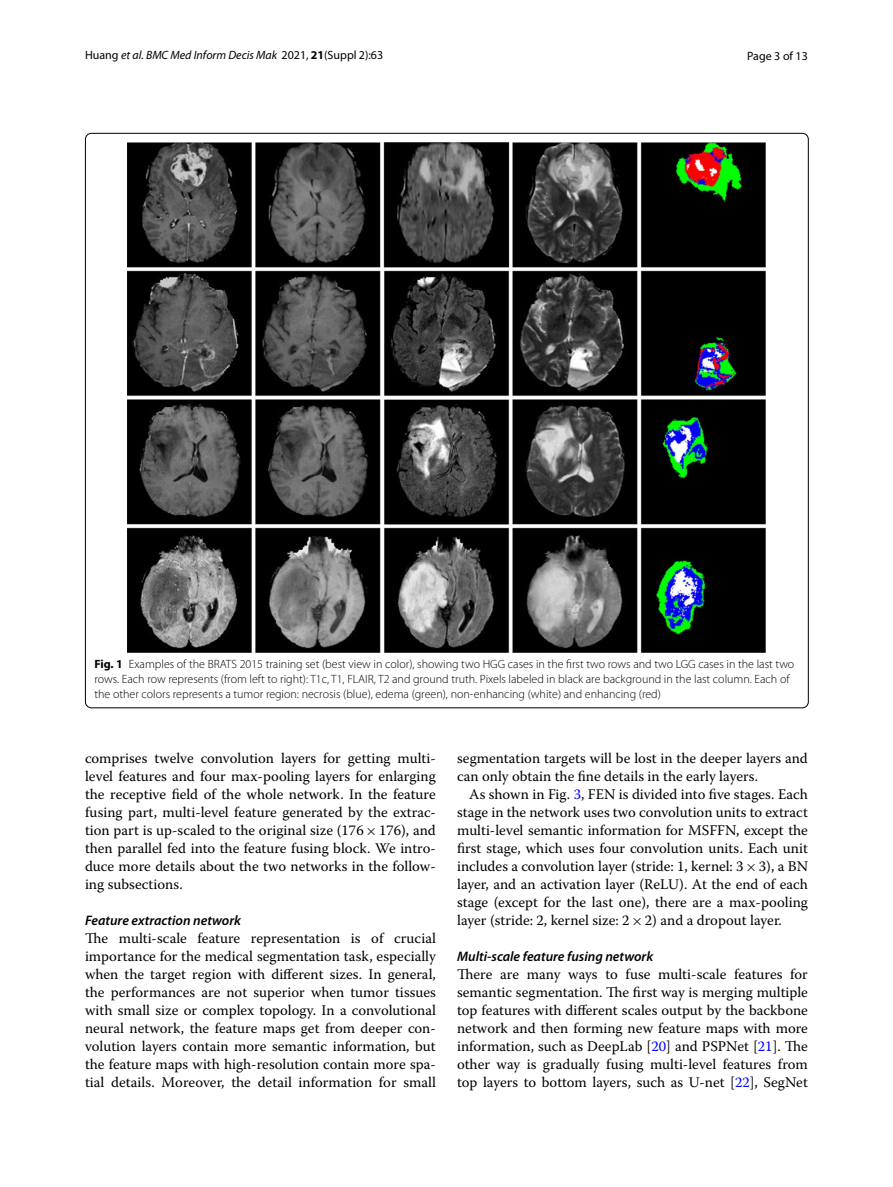
<style>
.page{position:relative;width:893px;height:1187px;background:#fff}
.page>*{position:absolute;margin:0;border:0;box-sizing:border-box;transform-origin:0 0}
.t1{font:14.7px/18px "Warnock Pro";color:#000;text-align:justify}
.t2{font:italic 600 13.8px "Myriad Pro";color:#000}
.t3{font:300 12px/15px "Myriad Pro";color:#000}
.t4{font:italic 12px "Myriad Pro";color:#000}
.t5{font:12px "Myriad Pro";color:#000}
.s1{font-style:normal}
.s2{font-weight:700;font-style:normal}
.s3{font-weight:700}
.s4{font-family:"MTSY"}
.s5{color:#00f}
</style>
<div class="page">
<img style="left:128px;top:142px;width:638px;height:510px">
<p class="t4" style="left:85px;top:48px;width:300px"><span class="s1">Huang</span> et al. BMC Med Inform Decis Mak <span class="s1">2021,</span> <span class="s2">21</span><span class="s1">(Suppl 2):63</span></p>
<p class="t5" style="left:747px;top:48px;width:62px">Page 3 of 13</p>
<p class="t3" style="left:94px;top:656px;width:701px"><span class="s3">Fig. 1</span> Examples of the BRATS 2015 training set (best view in color), showing two HGG cases in the first two rows and two LGG cases in the last two rows. Each row represents (from left to right): T1c, T1, FLAIR, T2 and ground truth. Pixels labeled in black are background in the last column. Each of the other colors represents a tumor region: necrosis (blue), edema (green), non-enhancing (white) and enhancing (red)</p>
<p class="t1" style="left:85px;top:749px;width:352px">comprises twelve convolution layers for getting multi&shy;level features and four max-pooling layers for enlarging the receptive field of the whole network. In the feature fusing part, multi-level feature generated by the extrac&shy;tion part is up-scaled to the original size (176<span class="s4">×</span>176), and then parallel fed into the feature fusing block. We intro&shy;duce more details about the two networks in the follow&shy;ing subsections.</p>
<p class="t2" style="left:85px;top:912px;width:158px">Feature extraction network</p>
<p class="t1" style="left:85px;top:929px;width:352px">The multi-scale feature representation is of crucial importance for the medical segmentation task, especially when the target region with different sizes. In general, the performances are not superior when tumor tissues with small size or complex topology. In a convolutional neural network, the feature maps get from deeper con&shy;volution layers contain more semantic information, but the feature maps with high-resolution contain more spa&shy;tial details. Moreover, the detail information for small</p>
<p class="t1" style="left:457px;top:749px;width:352px">segmentation targets will be lost in the deeper layers and can only obtain the fine details in the early layers.</p>
<p class="t1" style="left:457px;top:785px;width:352px;text-indent:12px">As shown in Fig. <span class="s5">3</span>, FEN is divided into five stages. Each stage in the network uses two convolution units to extract multi-level semantic information for MSFFN, except the first stage, which uses four convolution units. Each unit includes a convolution layer (stride: 1, kernel: 3<span class="s4">×</span>3), a BN layer, and an activation layer (ReLU). At the end of each stage (except for the last one), there are a max-pooling layer (stride: 2, kernel size: 2<span class="s4">×</span>2) and a dropout layer.</p>
<p class="t2" style="left:457px;top:948px;width:198px">Multi‑scale feature fusing network</p>
<p class="t1" style="left:457px;top:965px;width:352px">There are many ways to fuse multi-scale features for semantic segmentation. The first way is merging multiple top features with different scales output by the backbone network and then forming new feature maps with more information, such as DeepLab [<span class="s5">20</span>] and PSPNet [<span class="s5">21</span>]. The other way is gradually fusing multi-level features from top layers to bottom layers, such as U-net [<span class="s5">22</span>], SegNet</p>
</div>
